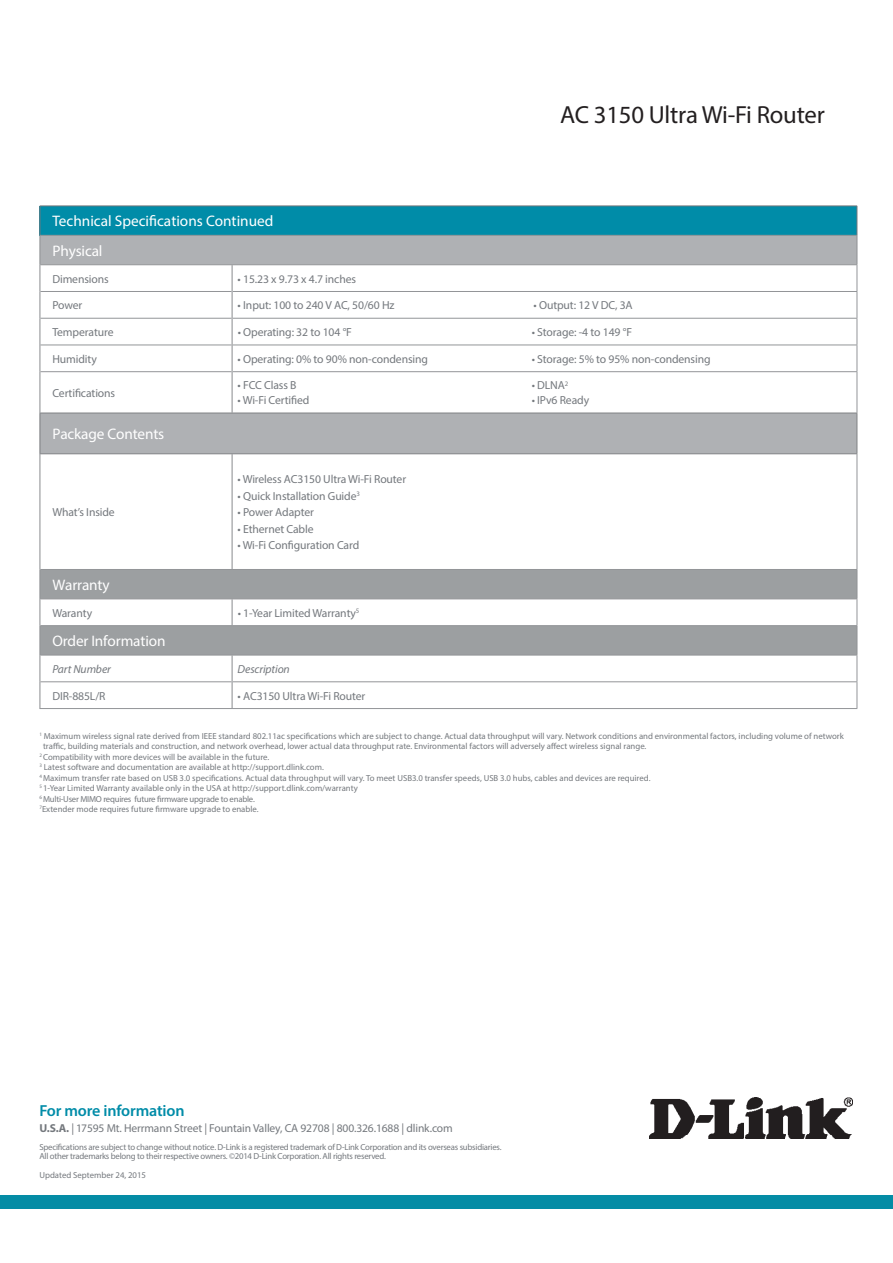
<style>
.page{position:relative;width:893px;height:1263px;background:#fff}
.page>*{position:absolute;margin:0;border:0;box-sizing:border-box;transform-origin:0 0}
.t1{font:24.75px "Myriad Pro";letter-spacing:-.01em;color:#231f20}
.t2{font:600 16.05px "Myriad Pro";letter-spacing:-.01em;color:#008ca8}
.t3{font:15.3px/29.4px "Myriad Pro";letter-spacing:-.01em;color:#fff}
.t4{font:11.7px "Myriad Pro";letter-spacing:-.01em;color:#74787d}
.t5{font:italic 11.7px "Myriad Pro";letter-spacing:-.01em;color:#74787d}
.t6{font:11.55px "Myriad Pro";letter-spacing:-.01em;color:#74787d}
.t7{font:8.7px "Myriad Pro";color:#74787d}
.t8{font:8.7px/9.4px "Myriad Pro";letter-spacing:-.025em;color:#74787d}
.s1{font-weight:700}
</style>
<div class="page">
<div style="left:0;top:1196px;width:893px;height:13px;background:#048ca5"></div>
<img style="left:649px;top:1097px;width:203px;height:41px">
<div style="left:40px;top:206px;width:817px;height:29px;background:#008ca8"></div>
<svg style="left:40px;top:236px;width:816px;height:217px"></svg>
<svg style="left:40px;top:570px;width:816px;height:85px;fill:#9c9fa1"></svg>
<hr style="left:40px;top:206px;width:817px;height:1px;background:#74787d">
<hr style="left:39px;top:235px;width:818px;height:1px;background:#939598">
<hr style="left:40px;top:264px;width:817px;height:1px;background:#939598">
<hr style="left:40px;top:291px;width:192px;height:1px;background:#939598">
<hr style="left:233px;top:291px;width:624px;height:1px;background:#939598">
<hr style="left:40px;top:318px;width:192px;height:1px;background:#939598">
<hr style="left:233px;top:318px;width:624px;height:1px;background:#939598">
<hr style="left:40px;top:345px;width:192px;height:1px;background:#939598">
<hr style="left:233px;top:345px;width:624px;height:1px;background:#939598">
<hr style="left:40px;top:371px;width:192px;height:1px;background:#939598">
<hr style="left:233px;top:371px;width:624px;height:1px;background:#939598">
<hr style="left:856px;top:372px;width:1px;height:41px;background:#939598">
<hr style="left:856px;top:454px;width:1px;height:115px;background:#939598">
<hr style="left:40px;top:569px;width:817px;height:1px;background:#939598">
<hr style="left:40px;top:599px;width:817px;height:1px;background:#939598">
<hr style="left:40px;top:625px;width:817px;height:1px;background:#939598">
<hr style="left:40px;top:655px;width:817px;height:1px;background:#939598">
<hr style="left:40px;top:681px;width:192px;height:1px;background:#939598">
<hr style="left:233px;top:681px;width:624px;height:1px;background:#939598">
<hr style="left:39px;top:708px;width:818px;height:1px;background:#939598">
<svg style="left:856px;top:206px;width:2px;height:165px"></svg>
<svg style="left:232px;top:265px;width:1px;height:107px"></svg>
<hr style="left:232px;top:372px;width:1px;height:41px;background:#939598">
<hr style="left:232px;top:454px;width:1px;height:115px;background:#939598">
<svg style="left:856px;top:570px;width:1px;height:138px"></svg>
<svg style="left:232px;top:599px;width:1px;height:26px"></svg>
<svg style="left:232px;top:655px;width:1px;height:53px"></svg>
<svg style="left:39px;top:206px;width:2px;height:166px"></svg>
<hr style="left:39px;top:372px;width:1px;height:41px;background:#939598">
<hr style="left:39px;top:454px;width:1px;height:115px;background:#939598">
<hr style="left:39px;top:569px;width:1px;height:30px;background:#939598">
<svg style="left:39px;top:599px;width:1px;height:109px"></svg>
<hr style="left:39px;top:413px;width:818px;height:1px;background:#808285">
<hr style="left:856px;top:413px;width:1px;height:40px;background:#808285">
<hr style="left:39px;top:453px;width:818px;height:1px;background:#808285">
<hr style="left:39px;top:413px;width:1px;height:40px;background:#808285">
<h1 class="t1" style="left:560px;top:105px;width:266px">AC 3150 Ultra Wi-Fi Router</h1>
<h3 class="t3" style="left:52px;top:207px;width:222px">Technical Specifications Continued<br>Physical</h3>
<h3 class="t4" style="left:52px;top:274px;width:58px">Dimensions</h3>
<h3 class="t4" style="left:238px;top:274px;width:120px">• 15.23 x 9.73 x 4.7 inches</h3>
<h3 class="t4" style="left:52px;top:301px;width:31px">Power</h3>
<h3 class="t4" style="left:238px;top:301px;width:158px">• Input: 100 to 240 V AC, 50/60 Hz</h3>
<h3 class="t4" style="left:534px;top:301px;width:101px">• Output: 12 V DC, 3A</h3>
<h3 class="t4" style="left:52px;top:328px;width:63px">Temperature</h3>
<h3 class="t4" style="left:238px;top:328px;width:116px">• Operating: 32 to 104 °F</h3>
<h3 class="t4" style="left:532px;top:328px;width:102px">• Storage: -4 to 149 °F</h3>
<h3 class="t4" style="left:52px;top:354px;width:46px">Humidity</h3>
<h3 class="t4" style="left:238px;top:354px;width:192px">• Operating: 0% to 90% non-condensing</h3>
<h3 class="t4" style="left:532px;top:354px;width:180px">• Storage: 5% to 95% non-condensing</h3>
<h3 class="t4" style="left:52px;top:388px;width:64px">Certifications</h3>
<h3 class="t4" style="left:532px;top:381px;width:38px">• DLNA<sup>2</sup></h3>
<h3 class="t4" style="left:532px;top:396px;width:59px">• IPv6 Ready</h3>
<h3 class="t4" style="left:238px;top:381px;width:60px">• FCC Class B</h3>
<h3 class="t4" style="left:238px;top:396px;width:73px">• Wi-Fi Certified</h3>
<h3 class="t3" style="left:52px;top:420px;width:113px">Package Contents</h3>
<h3 class="t4" style="left:52px;top:508px;width:64px">What’s Inside</h3>
<h3 class="t4" style="left:238px;top:475px;width:170px">• Wireless AC3150 Ultra Wi-Fi Router</h3>
<h3 class="t4" style="left:238px;top:491px;width:124px">• Quick Installation Guide<sup>3</sup></h3>
<h3 class="t4" style="left:238px;top:508px;width:78px">• Power Adapter</h3>
<h3 class="t4" style="left:238px;top:524px;width:77px">• Ethernet Cable</h3>
<h3 class="t4" style="left:238px;top:541px;width:123px">• Wi-Fi Configuration Card</h3>
<h3 class="t3" style="left:52px;top:571px;width:59px">Warranty</h3>
<h3 class="t4" style="left:52px;top:608px;width:41px">Waranty</h3>
<h3 class="t4" style="left:238px;top:608px;width:123px">• 1-Year Limited Warranty<sup>5</sup></h3>
<h3 class="t3" style="left:52px;top:627px;width:115px">Order Information</h3>
<h3 class="t5" style="left:52px;top:662px;width:60px">Part Number</h3>
<h3 class="t5" style="left:238px;top:662px;width:54px">Description</h3>
<h3 class="t4" style="left:52px;top:691px;width:55px">DIR-885L/R</h3>
<h3 class="t4" style="left:238px;top:691px;width:129px">• AC3150 Ultra Wi-Fi Router</h3>
<p class="t7" style="left:39px;top:732px;width:806px"><sup>1</sup> Maximum wireless signal rate derived from IEEE standard 802.11ac specifications which are subject to change. Actual data throughput will vary. Network conditions and environmental factors, including volume of network</p>
<p class="t7" style="left:43px;top:743px;width:605px">traffic, building materials and construction, and network overhead, lower actual data throughput rate. Environmental factors will adversely affect wireless signal range.</p>
<p class="t7" style="left:39px;top:753px;width:231px"><sup>2</sup> Compatibility with more devices will be available in the future.</p>
<p class="t7" style="left:39px;top:764px;width:286px"><sup>3</sup> Latest software and documentation are available at http://support.dlink.com.</p>
<p class="t7" style="left:39px;top:774px;width:612px"><sup>4</sup> Maximum transfer rate based on USB 3.0 specifications. Actual data throughput will vary. To meet USB3.0 transfer speeds, USB 3.0 hubs, cables and devices are required.</p>
<p class="t7" style="left:39px;top:785px;width:320px"><sup>5</sup> 1-Year Limited Warranty available only in the USA at http://support.dlink.com/warranty</p>
<p class="t8" style="left:39px;top:794px;width:217px"><sup>6</sup> Multi-User MIMO requires future firmware upgrade to enable.</p>
<p class="t7" style="left:39px;top:806px;width:221px"><sup>7</sup>Extender mode requires future firmware upgrade to enable.</p>
<h2 class="t2" style="left:39px;top:1101px;width:147px">For more information</h2>
<h3 class="t6" style="left:39px;top:1123px;width:415px"><span class="s1">U.S.A.</span> | 17595 Mt. Herrmann Street | Fountain Valley, CA 92708 | 800.326.1688 | dlink.com</h3>
<p class="t8" style="left:39px;top:1143px;width:464px">Specifications are subject to change without notice. D-Link is a registered trademark of D-Link Corporation and its overseas subsidiaries.<br>All other trademarks belong to their respective owners. ©2014 D-Link Corporation. All rights reserved.</p>
<p class="t7" style="left:39px;top:1171px;width:108px">Updated September 24, 2015</p>
</div>
